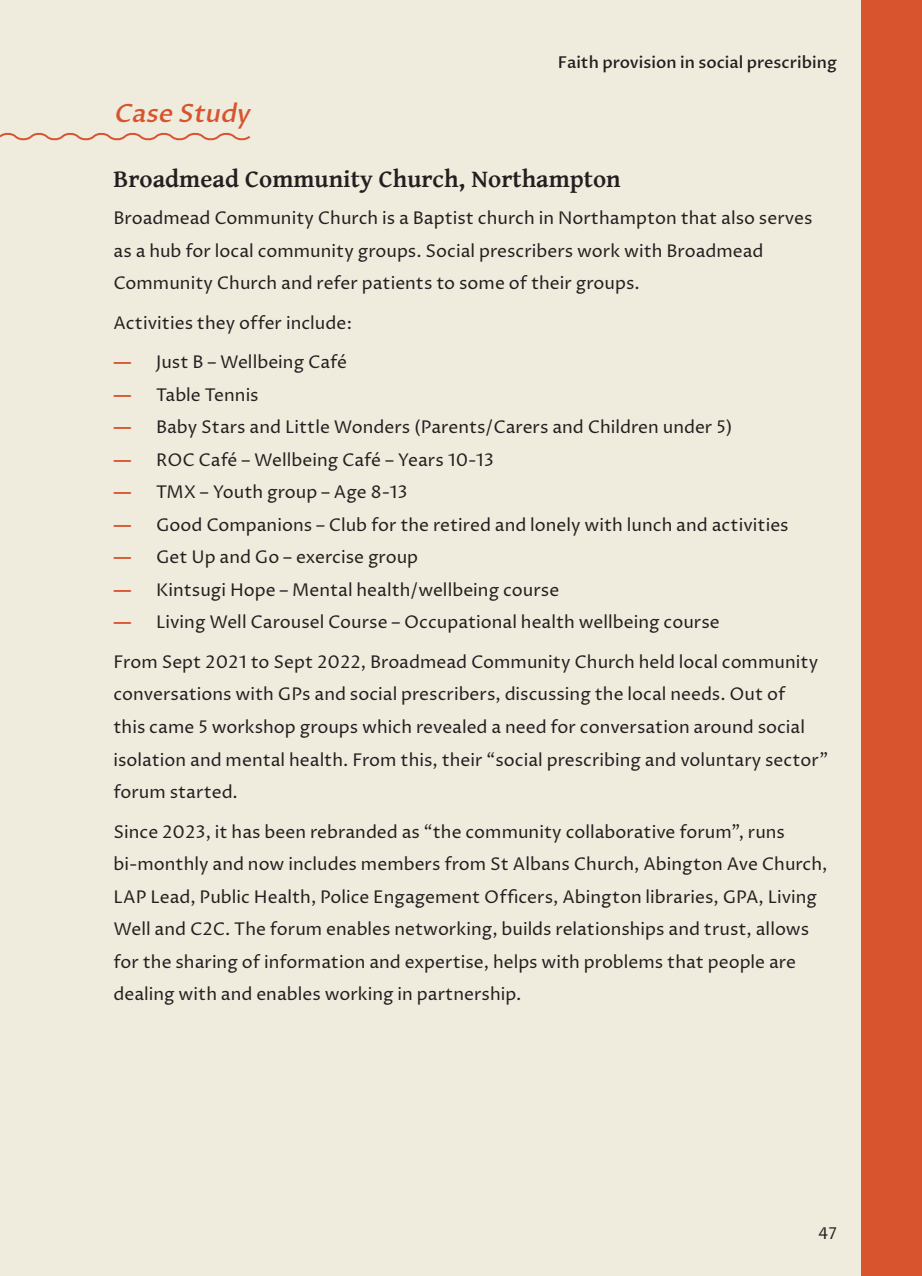
<style>
.page{position:relative;width:922px;height:1276px;background:#fff}
.page>*{position:absolute;margin:0;border:0;box-sizing:border-box;transform-origin:0 0}
.t1{font:700 25px "Gentium Basic";color:#231f20}
.t2{font:italic 500 25px "Proza Libre";color:#d8542e}
.t3{font:17.5px/32.5px "Proza Libre";color:#231f20}
.t4{font:500 16.25px "Proza Libre";color:#231f20}
.t5{font:16.25px "Proza Libre";color:#231f20}
.s1{font-weight:700;color:#d8542e}
</style>
<div class="page">
<div style="left:0;top:0;width:921px;height:1276px;background:#efebdd"></div>
<svg style="left:0;top:133px;width:251px;height:8px"></svg>
<div style="left:861px;top:0;width:60px;height:1276px;background:#d8542e"></div>
<p class="t4" style="left:557px;top:53px;width:280px">Faith provision in social prescribing</p>
<h1 class="t2" style="left:113px;top:97px;width:143px">Case Study</h1>
<h1 class="t1" style="left:113px;top:160px;width:508px">Broadmead Community Church, Northampton</h1>
<p class="t3" style="left:113px;top:202px;width:700px">Broadmead Community Church is a Baptist church in Northampton that also serves as a hub for local community groups. Social prescribers work with Broadmead<br>Community Church and refer patients to some of their groups.</p>
<p class="t3" style="left:113px;top:306px;width:240px">Activities they offer include:</p>
<p class="t3" style="left:113px;top:346px;width:235px"><span class="s1">—</span> Just B – Wellbeing Café</p>
<p class="t3" style="left:113px;top:378px;width:147px"><span class="s1">—</span> Table Tennis</p>
<p class="t3" style="left:113px;top:411px;width:620px"><span class="s1">—</span> Baby Stars and Little Wonders (Parents/Carers and Children under 5)</p>
<p class="t3" style="left:113px;top:443px;width:382px"><span class="s1">—</span> ROC Café – Wellbeing Café – Years 10-13</p>
<p class="t3" style="left:113px;top:476px;width:296px"><span class="s1">—</span> TMX – Youth group – Age 8-13</p>
<p class="t3" style="left:113px;top:508px;width:676px"><span class="s1">—</span> Good Companions – Club for the retired and lonely with lunch and activities</p>
<p class="t3" style="left:113px;top:541px;width:306px"><span class="s1">—</span> Get Up and Go – exercise group</p>
<p class="t3" style="left:113px;top:573px;width:447px"><span class="s1">—</span> Kintsugi Hope – Mental health/wellbeing course</p>
<p class="t3" style="left:113px;top:606px;width:607px"><span class="s1">—</span> Living Well Carousel Course – Occupational health wellbeing course</p>
<p class="t3" style="left:113px;top:646px;width:716px">From Sept 2021 to Sept 2022, Broadmead Community Church held local community conversations with GPs and social prescribers, discussing the local needs. Out of<br>this came 5 workshop groups which revealed a need for conversation around social isolation and mental health. From this, their “social prescribing and voluntary sector” forum started.</p>
<p class="t3" style="left:113px;top:815px;width:715px">Since 2023, it has been rebranded as “the community collaborative forum”, runs bi-monthly and now includes members from St Albans Church, Abington Ave Church, LAP Lead, Public Health, Police Engagement Officers, Abington libraries, GPA, Living Well and C2C. The forum enables networking, builds relationships and trust, allows for the sharing of information and expertise, helps with problems that people are dealing with and enables working in partnership.</p>
<p class="t5" style="left:817px;top:1223px;width:20px">47</p>
</div>
